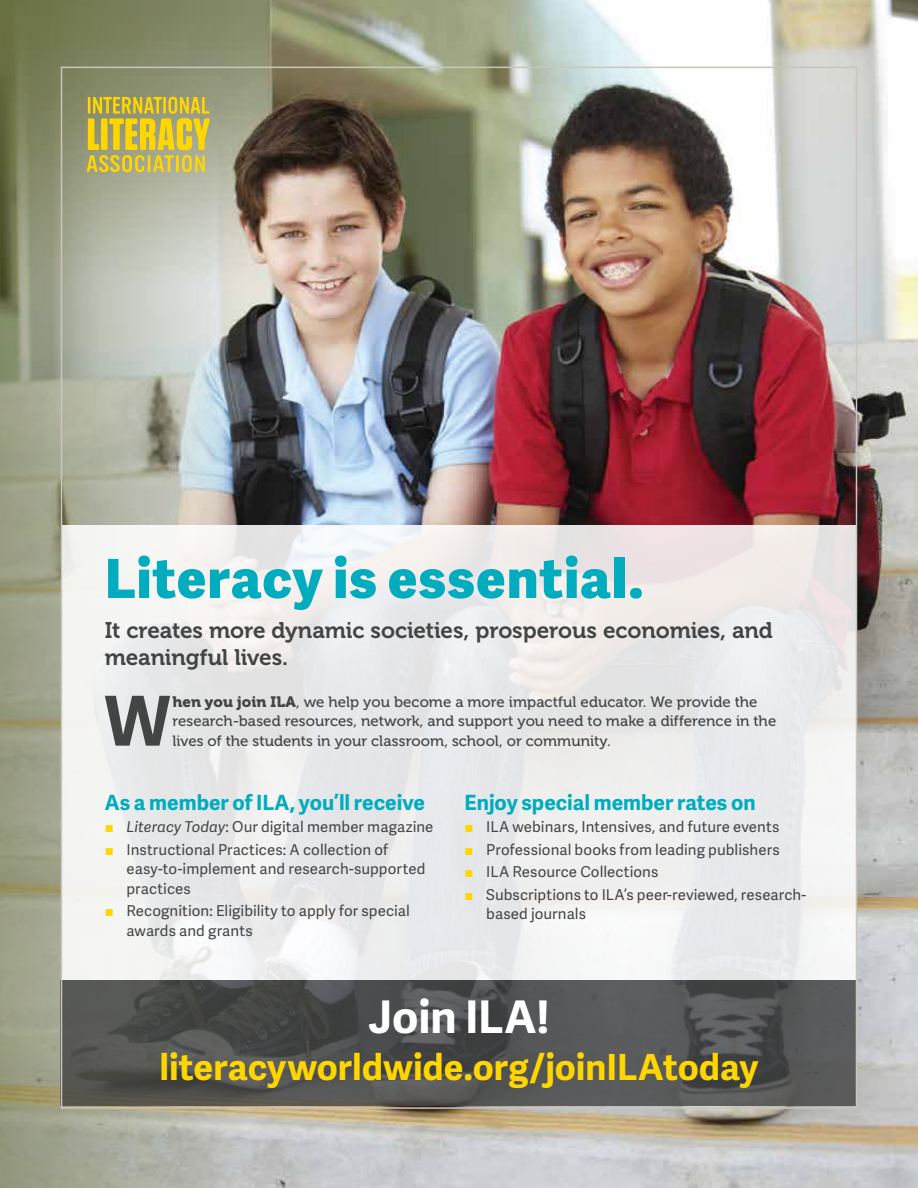
<style>
.page{position:relative;width:918px;height:1188px;background:#fff}
.page>*{position:absolute;margin:0;border:0;box-sizing:border-box;transform-origin:0 0}
.t1{font:700 68.85px "Adelle Sans";color:#434444}
.t2{font:800 54px "Adelle Sans";letter-spacing:.02em;color:#00acbd}
.t3{font:700 45px "Adelle Sans";letter-spacing:-.005em;color:#fff}
.t4{font:700 36px "Adelle Sans";color:#ffd600}
.t5{font:22.5px/27px "Museo 700";letter-spacing:-.005em;color:#434444}
.t6{font:700 21px "Adelle Sans";color:#00acbd}
.t7{font:15px/19.5px "Adelle Sans";letter-spacing:.005em;color:#434444}
.t8{font:15px/19.5px "Museo 500";color:#434444}
.s1{font-family:"Museo 900"}
.s2{font-family:"Arial";color:#ffd600}
.s3{font-style:italic}
</style>
<div class="page">
<img style="left:245px;top:0;width:673px;height:1188px">
<svg style="left:0;top:0;width:245px;height:1188px;background:#a1a590"></svg>
<div style="left:62px;top:526px;width:794px;height:454px;background:#ecebed"></div>
<svg style="left:87px;top:97px;width:123px;height:75px;background:#c9b846"></svg>
<svg style="left:64px;top:980px;width:790px;height:126px;background:#515251"></svg>
<h2 class="t2" style="left:105px;top:539px;width:540px">Literacy is essential.</h2>
<h3 class="t5" style="left:105px;top:617px;width:670px">It creates more dynamic societies, prosperous economies, and meaningful lives.</h3>
<h1 class="t1" style="left:104px;top:671px;width:68px">W</h1>
<p class="t8" style="left:172px;top:692px;width:605px"><span class="s1">hen you join ILA</span>, we help you become a more impactful educator. We provide the research-based resources, network, and support you need to make a difference in the lives of the students in your classroom, school, or community.</p>
<h3 class="t6" style="left:105px;top:787px;width:322px">As a member of ILA, you’ll receive</h3>
<p class="t7" style="left:105px;top:816px;width:330px"><span class="s2">■</span> <span class="s3">Literacy Today</span>: Our digital member magazine</p>
<p class="t7" style="left:126px;top:839px;width:300px;text-indent:-22px"><span class="s2">■</span> Instructional Practices: A collection of easy-to-implement and research-supported practices</p>
<p class="t7" style="left:126px;top:900px;width:285px;text-indent:-22px"><span class="s2">■</span> Recognition: Eligibility to apply for special awards and grants</p>
<h3 class="t6" style="left:465px;top:787px;width:293px">Enjoy special member rates on</h3>
<p class="t7" style="left:465px;top:816px;width:316px"><span class="s2">■</span> ILA webinars, Intensives, and future events</p>
<p class="t7" style="left:465px;top:839px;width:317px"><span class="s2">■</span> Professional books from leading publishers</p>
<p class="t7" style="left:465px;top:861px;width:195px"><span class="s2">■</span> ILA Resource Collections</p>
<p class="t7" style="left:486px;top:884px;width:322px;text-indent:-22px"><span class="s2">■</span> Subscriptions to ILA’s peer-reviewed, research&shy;based journals</p>
<h3 class="t3" style="left:369px;top:984px;width:182px">Join ILA!</h3>
<h3 class="t4" style="left:160px;top:1040px;width:600px">literacyworldwide.org/joinILAtoday</h3>
</div>
